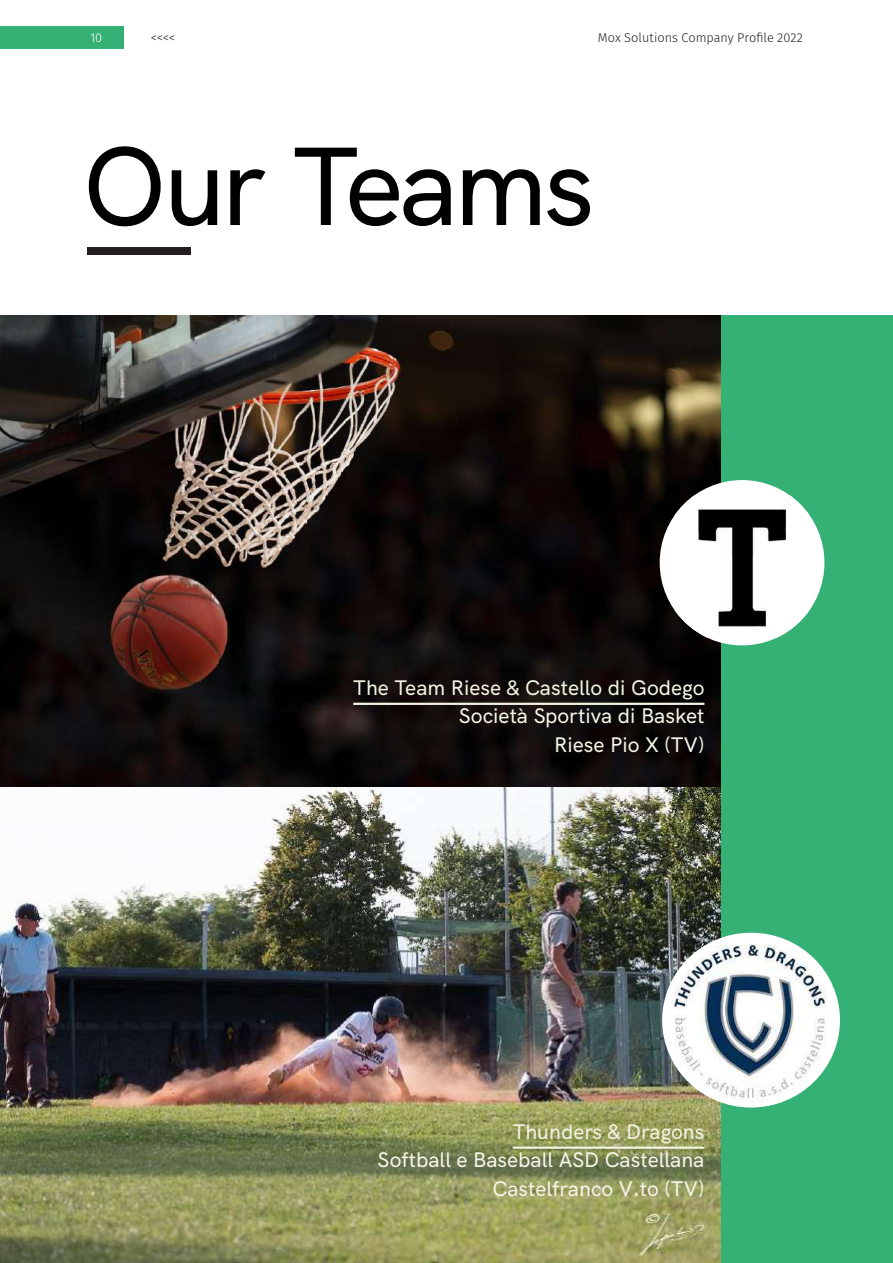
<style>
.page{position:relative;width:893px;height:1263px;background:#fff}
.page>*{position:absolute;margin:0;border:0;box-sizing:border-box;transform-origin:0 0}
.t1{font:500 111px "HK Grotesk";letter-spacing:-.04em;color:#000}
.t2{font:500 21px/28.5px "HK Grotesk";color:#f5f5e7;text-align:right}
.t3{font:500 21px "HK Grotesk";color:#f1f3e2}
.t4{font:300 12.75px "Fira Sans";color:#231f20}
.t5{font:300 12.75px "Fira Sans";color:#fff}
</style>
<div class="page">
<div style="left:87px;top:248px;width:103px;height:7px;background:#231f20"></div>
<div style="left:704px;top:316px;width:189px;height:947px;background:#36b176"></div>
<img style="left:0;top:315px;width:721px;height:948px">
<hr style="left:353px;top:703px;width:351px;height:2px;background:#f1f3e2">
<hr style="left:513px;top:1146px;width:191px;height:3px;background:#f1f3e2">
<div style="left:660px;top:480px;width:164px;height:165px;background:#fff;border-radius:50%"></div>
<img style="left:674px;top:495px;width:136px;height:143px">
<img style="left:662px;top:933px;width:178px;height:174px">
<div style="left:0;top:26px;width:124px;height:23px;background:#36b176"></div>
<p class="t5" style="left:90px;top:28px;width:14px">10</p>
<p class="t4" style="left:151px;top:28px;width:26px">&lt;&lt;&lt;&lt;</p>
<p class="t4" style="left:598px;top:28px;width:207px">Mox Solutions Company Profile 2022</p>
<h1 class="t1" style="left:82px;top:100px;width:514px">Our Teams</h1>
<p class="t3" style="left:353px;top:671px;width:353px">The Team Riese &amp; Castello di Godego</p>
<p class="t2" style="left:459px;top:700px;width:247px">Società Sportiva di Basket<br>Riese Pio X (TV)</p>
<p class="t3" style="left:513px;top:1115px;width:193px">Thunders &amp; Dragons</p>
<p class="t2" style="left:378px;top:1144px;width:328px">Softball e Baseball ASD Castellana<br>Castelfranco V.to (TV)</p>
</div>
